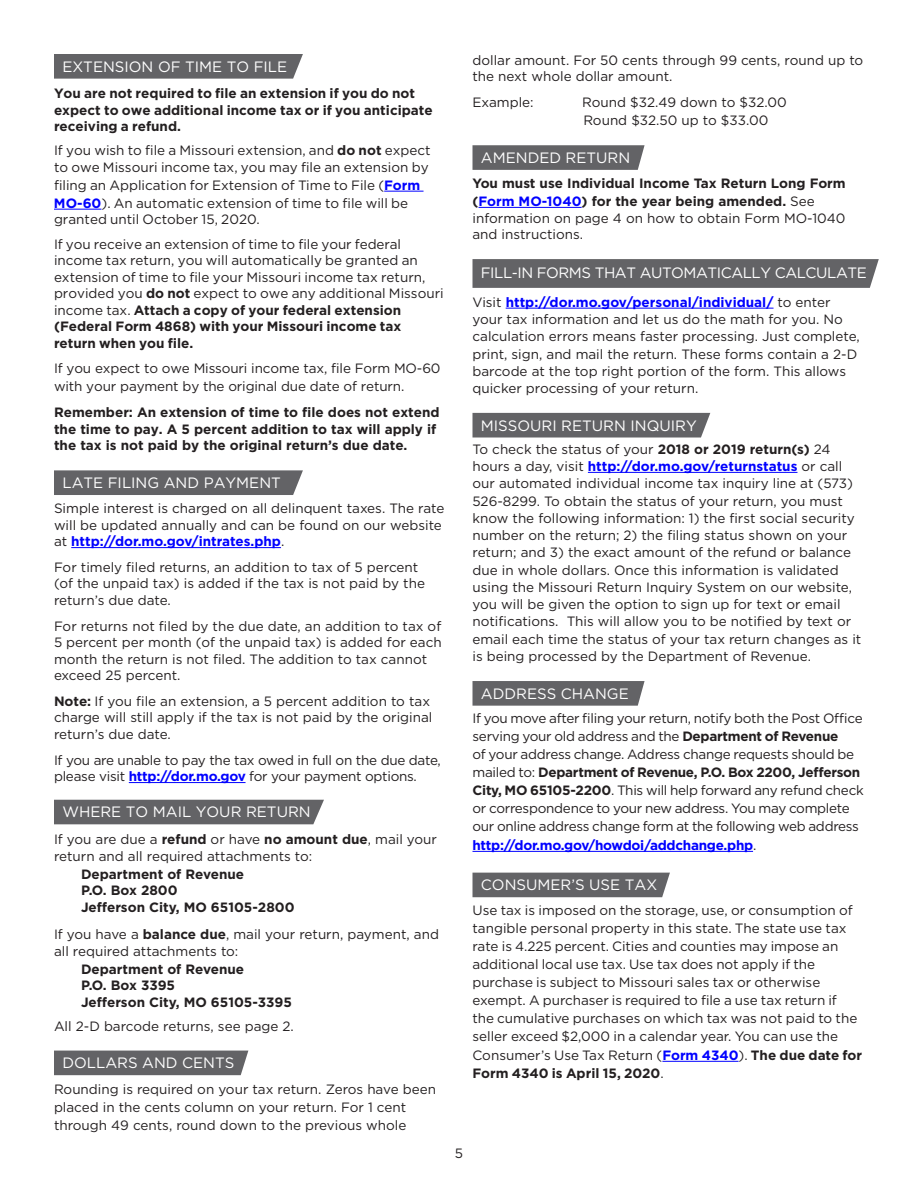
<style>
.page{position:relative;width:918px;height:1188px;background:#fff}
.page>*{position:absolute;margin:0;border:0;box-sizing:border-box;transform-origin:0 0}
.t1{font:15px "Gotham";color:#fff}
.t2{font:15px "Gotham";letter-spacing:-.03em;color:#fff}
.BK1_Body{font:13.5px/17.2px "Gotham";color:#231f20}
.BK2_Body{font:13.5px/18.1px "Gotham";letter-spacing:-.005em;color:#231f20}
.BK8_Body{font:13.5px/16.5px "Gotham";color:#231f20}
.BK1_Body-2{font:700 13.5px/16.5px "Gotham";color:#231f20}
.BK8_Body-2{font:13.5px/16.5px "Gotham";letter-spacing:-.02em;color:#231f20}
.s1{font-weight:700}
.s2{font-weight:700;color:#00f}
.s3{color:#00f}
.s4{font-weight:400}
</style>
<div class="page">
<hr style="left:384px;top:191px;width:40px;height:1px;background:#00f">
<hr style="left:54px;top:209px;width:47px;height:1px;background:#00f">
<hr style="left:71px;top:547px;width:210px;height:1px;background:#00f">
<hr style="left:129px;top:782px;width:117px;height:1px;background:#00f">
<div style="left:54px;top:54px;width:249px;height:25px;background:#636366"></div>
<div style="left:54px;top:470px;width:249px;height:25px;background:#636366"></div>
<div style="left:54px;top:800px;width:270px;height:24px;background:#636366"></div>
<div style="left:54px;top:1051px;width:194px;height:24px;background:#636366"></div>
<hr style="left:479px;top:207px;width:103px;height:1px;background:#00f">
<hr style="left:506px;top:308px;width:268px;height:1px;background:#00f">
<hr style="left:588px;top:472px;width:209px;height:1px;background:#00f">
<hr style="left:472px;top:851px;width:281px;height:1px;background:#00f">
<hr style="left:662px;top:1061px;width:77px;height:1px;background:#00f">
<svg style="left:472px;top:145px;width:173px;height:25px;background:#69696c"></svg>
<svg style="left:472px;top:259px;width:407px;height:29px;background:#666669"></svg>
<div style="left:472px;top:413px;width:238px;height:25px;background:#636366"></div>
<div style="left:472px;top:681px;width:173px;height:25px;background:#636366"></div>
<div style="left:472px;top:873px;width:198px;height:24px;background:#636366"></div>
<p class="t1" style="left:62px;top:57px;width:226px">EXTENSION OF TIME TO FILE</p>
<p class="BK1_Body-2" style="left:54px;top:85px;width:380px">You are not required to file an extension if you do not expect to owe additional income tax or if you anticipate receiving a refund.</p>
<p class="BK1_Body" style="left:54px;top:142px;width:378px;line-height:16.5px">If you wish to file a Missouri extension, and <span class="s1">do not</span> expect to owe Missouri income tax, you may file an extension by</p>
<p class="BK1_Body" style="left:54px;top:176px;width:368px;line-height:18px">filing an Application for Extension of Time to File (<span class="s2">Form<br>MO-60</span>). An automatic extension of time to file will be</p>
<p class="BK1_Body" style="left:54px;top:211px;width:207px">granted until October 15, 2020.</p>
<p class="BK1_Body" style="left:54px;top:235px;width:391px;line-height:16.5px">If you receive an extension of time to file your federal income tax return, you will automatically be granted an extension of time to file your Missouri income tax return, provided you <span class="s1">do not</span> expect to owe any additional Missouri income tax. <span class="s1">Attach a copy of your federal extension (Federal Form 4868) with your Missouri income tax return when you file.</span></p>
<p class="BK1_Body" style="left:54px;top:359px;width:388px;line-height:18px">If you expect to owe Missouri income tax, file Form MO-60 with your payment by the original due date of return.</p>
<p class="BK1_Body-2" style="left:54px;top:404px;width:387px">Remember: An extension of time to file does not extend the time to pay. A 5 percent addition to tax will apply if the tax is not paid by the original return’s due date.</p>
<p class="t1" style="left:62px;top:473px;width:220px">LATE FILING AND PAYMENT</p>
<p class="BK8_Body" style="left:54px;top:500px;width:392px">Simple interest is charged on all delinquent taxes. The rate will be updated annually and can be found on our website at <span class="s2">http://dor.mo.gov/intrates.php</span>.</p>
<p class="BK8_Body" style="left:54px;top:559px;width:373px">For timely filed returns, an addition to tax of 5 percent (of the unpaid tax) is added if the tax is not paid by the return’s due date.</p>
<p class="BK8_Body" style="left:54px;top:617px;width:389px">For returns not filed by the due date, an addition to tax of 5 percent per month (of the unpaid tax) is added for each month the return is not filed. The addition to tax cannot exceed 25 percent.</p>
<p class="BK8_Body" style="left:54px;top:693px;width:380px"><span class="s1">Note:</span> If you file an extension, a 5 percent addition to tax charge will still apply if the tax is not paid by the original return’s due date.</p>
<p class="BK8_Body-2" style="left:54px;top:751px;width:388px">If you are unable to pay the tax owed in full on the due date, please visit <span class="s2">http://dor.mo.gov</span> for your payment options.</p>
<p class="t1" style="left:62px;top:802px;width:250px">WHERE TO MAIL YOUR RETURN</p>
<p class="BK8_Body" style="left:54px;top:831px;width:385px">If you are due a <span class="s1">refund</span> or have <span class="s1">no amount due</span>, mail your return and all required attachments to:</p>
<p class="BK1_Body-2" style="left:81px;top:866px;width:215px">Department of Revenue<br>P.O. Box 2800<br>Jefferson City, MO 65105-2800</p>
<p class="BK1_Body" style="left:54px;top:926px;width:387px;line-height:16.5px">If you have a <span class="s1">balance due</span>, mail your return, payment, and all required attachments to:</p>
<p class="BK1_Body-2" style="left:81px;top:961px;width:212px">Department of Revenue<br>P.O. Box 3395<br>Jefferson City, MO 65105-3395</p>
<p class="BK1_Body" style="left:54px;top:1017px;width:241px">All 2-D barcode returns, see page 2.</p>
<p class="t1" style="left:62px;top:1053px;width:174px">DOLLARS AND CENTS</p>
<p class="BK1_Body" style="left:54px;top:1080px;width:384px;line-height:18px">Rounding is required on your tax return. Zeros have been placed in the cents column on your return. For 1 cent through 49 cents, round down to the previous whole</p>
<p class="BK1_Body" style="left:472px;top:51px;width:392px;line-height:16.5px">dollar amount. For 50 cents through 99 cents, round up to the next whole dollar amount.</p>
<p class="BK1_Body" style="left:472px;top:93px;width:63px">Example:</p>
<p class="BK1_Body" style="left:582px;top:93px;width:206px;line-height:18px">Round $32.49 down to $32.00<br>Round $32.50 up to $33.00</p>
<p class="t1" style="left:481px;top:148px;width:151px">AMENDED RETURN</p>
<p class="BK1_Body-2" style="left:472px;top:174px;width:375px;line-height:18px">You must use Individual Income Tax Return Long Form (<span class="s3">Form MO-1040</span>) for the year being amended. <span class="s4">See</span></p>
<p class="BK1_Body" style="left:472px;top:209px;width:375px;line-height:16.5px">information on page 4 on how to obtain Form MO-1040 and instructions.</p>
<p class="t2" style="left:481px;top:263px;width:387px">FILL-IN FORMS THAT AUTOMATICALLY CALCULATE</p>
<p class="BK1_Body" style="left:472px;top:293px;width:389px">Visit <span class="s2">http://dor.mo.gov/personal/individual/</span> to enter your tax information and let us do the math for you. No calculation errors means faster processing. Just complete, print, sign, and mail the return. These forms contain a 2-D barcode at the top right portion of the form. This allows quicker processing of your return.</p>
<p class="t1" style="left:481px;top:416px;width:217px">MISSOURI RETURN INQUIRY</p>
<p class="BK1_Body" style="left:472px;top:440px;width:390px">To check the status of your <span class="s1">2018 or 2019 return(s)</span> 24 hours a day, visit <span class="s2">http://dor.mo.gov/returnstatus</span> or call our automated individual income tax inquiry line at (573)<br>526-8299. To obtain the status of your return, you must know the following information: 1) the first social security number on the return; 2) the filing status shown on your return; and 3) the exact amount of the refund or balance due in whole dollars. Once this information is validated using the Missouri Return Inquiry System on our website, you will be given the option to sign up for text or email notifications. This will allow you to be notified by text or email each time the status of your tax return changes as it is being processed by the Department of Revenue.</p>
<p class="t1" style="left:481px;top:684px;width:149px">ADDRESS CHANGE</p>
<p class="BK2_Body" style="left:472px;top:709px;width:393px">If you move after filing your return, notify both the Post Office serving your old address and the <span class="s1">Department of Revenue<br></span>of your address change. Address change requests should be mailed to: <span class="s1">Department of Revenue, P.O. Box 2200, Jefferson City, MO 65105-2200</span>. This will help forward any refund check or correspondence to your new address. You may complete our online address change form at the following web address <span class="s2">http://dor.mo.gov/howdoi/addchange.php</span>.</p>
<p class="t1" style="left:481px;top:875px;width:178px">CONSUMER’S USE TAX</p>
<p class="BK2_Body" style="left:472px;top:901px;width:391px">Use tax is imposed on the storage, use, or consumption of tangible personal property in this state. The state use tax rate is 4.225 percent. Cities and counties may impose an additional local use tax. Use tax does not apply if the purchase is subject to Missouri sales tax or otherwise exempt. A purchaser is required to file a use tax return if<br>the cumulative purchases on which tax was not paid to the seller exceed $2,000 in a calendar year. You can use the Consumer’s Use Tax Return (<span class="s2">Form 4340</span>). <span class="s1">The due date for Form 4340 is April 15, 2020</span>.</p>
<p class="BK1_Body" style="left:455px;top:1144px;width:10px">5</p>
</div>
